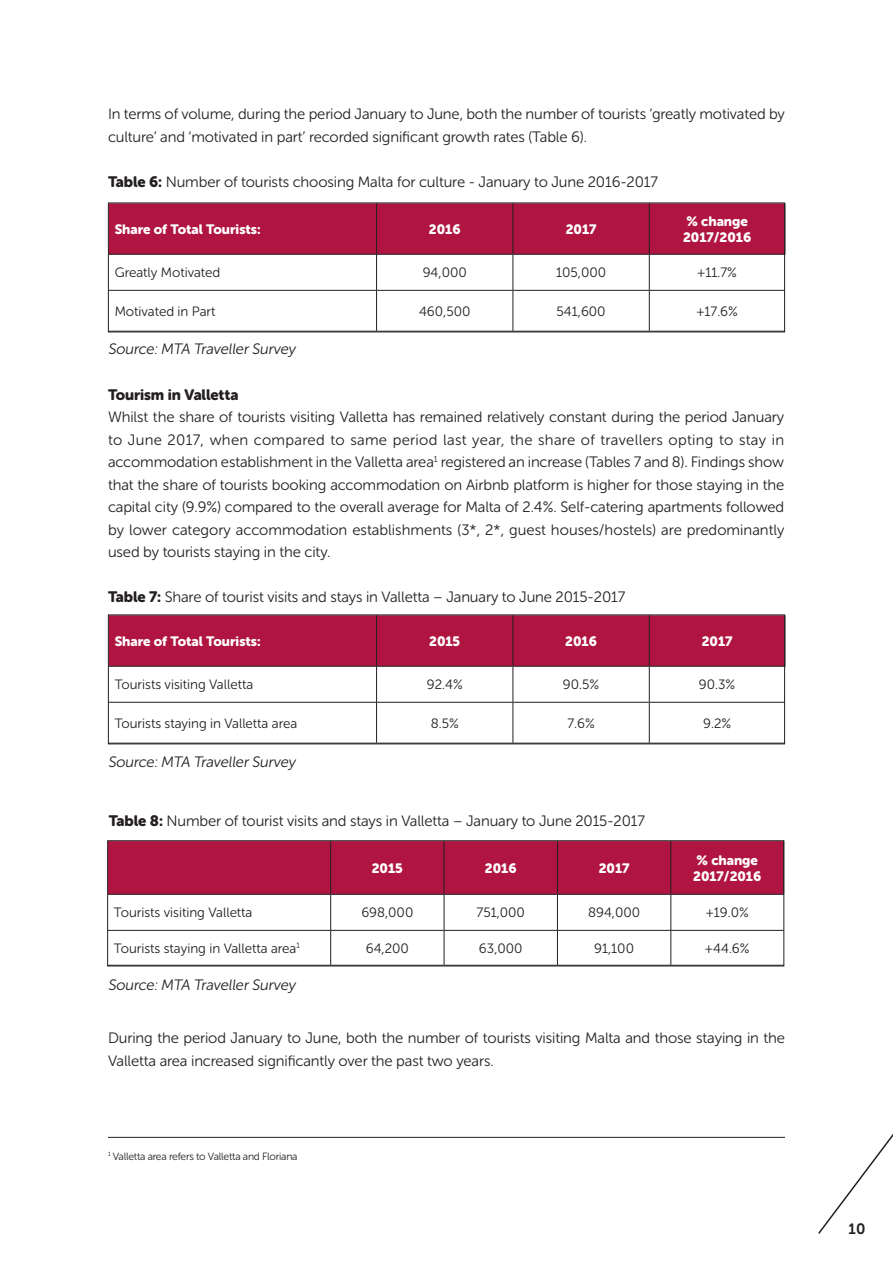
<style>
.page{position:relative;width:893px;height:1263px;background:#fff}
.page>*{position:absolute;margin:0;border:0;box-sizing:border-box;transform-origin:0 0}
.t1{font:15px/22.5px "Museo Sans Rounded 300";letter-spacing:-.01em;color:#231f20}
.t2{font:15px "Museo Sans Rounded 900";letter-spacing:-.01em;color:#231f20}
.t3{font:15px "Museo Sans Rounded 700";color:#231f20}
.t4{font:13.5px "Museo Sans Rounded 300";color:#231f20}
.t5{font:13.5px/16.2px "Museo Sans Rounded 900";color:#fff}
.t6{font:10.5px "Museo Sans Rounded 300";letter-spacing:-.02em;color:#231f20}
.s1{font-family:"Museo Sans Rounded 900"}
</style>
<div class="page">
<svg style="left:818px;top:1134px;width:75px;height:100px"></svg>
<div style="left:110px;top:205px;width:673px;height:49px;background:#b01542"></div>
<svg style="left:110px;top:255px;width:673px;height:75px"></svg>
<hr style="left:109px;top:254px;width:267px;height:1px;background:#231f20">
<hr style="left:377px;top:254px;width:136px;height:1px;background:#231f20">
<hr style="left:513px;top:254px;width:136px;height:1px;background:#231f20">
<hr style="left:109px;top:290px;width:267px;height:1px;background:#231f20">
<hr style="left:377px;top:290px;width:136px;height:1px;background:#231f20">
<hr style="left:513px;top:290px;width:136px;height:1px;background:#231f20">
<hr style="left:376px;top:203px;width:1px;height:51px;background:#231f20">
<hr style="left:376px;top:254px;width:1px;height:36px;background:#231f20">
<hr style="left:376px;top:290px;width:1px;height:41px;background:#231f20">
<hr style="left:513px;top:203px;width:1px;height:51px;background:#231f20">
<hr style="left:513px;top:254px;width:1px;height:36px;background:#231f20">
<hr style="left:513px;top:290px;width:1px;height:41px;background:#231f20">
<hr style="left:649px;top:203px;width:1px;height:51px;background:#231f20">
<hr style="left:649px;top:255px;width:1px;height:35px;background:#231f20">
<hr style="left:649px;top:291px;width:1px;height:40px;background:#231f20">
<hr style="left:649px;top:254px;width:136px;height:1px;background:#231f20">
<hr style="left:649px;top:290px;width:136px;height:1px;background:#231f20">
<hr style="left:785px;top:203px;width:1px;height:51px;background:#231f20">
<div style="left:108px;top:203px;width:677px;height:129px;border:1px solid #231f20"></div>
<div style="left:110px;top:616px;width:673px;height:50px;background:#b01542"></div>
<svg style="left:110px;top:667px;width:673px;height:75px"></svg>
<hr style="left:109px;top:666px;width:267px;height:1px;background:#231f20">
<hr style="left:377px;top:666px;width:136px;height:1px;background:#231f20">
<hr style="left:513px;top:666px;width:136px;height:1px;background:#231f20">
<hr style="left:109px;top:702px;width:267px;height:1px;background:#231f20">
<hr style="left:377px;top:702px;width:136px;height:1px;background:#231f20">
<hr style="left:513px;top:702px;width:136px;height:1px;background:#231f20">
<hr style="left:376px;top:615px;width:1px;height:51px;background:#231f20">
<hr style="left:376px;top:666px;width:1px;height:36px;background:#231f20">
<hr style="left:376px;top:702px;width:1px;height:41px;background:#231f20">
<hr style="left:513px;top:615px;width:1px;height:51px;background:#231f20">
<hr style="left:513px;top:666px;width:1px;height:36px;background:#231f20">
<hr style="left:513px;top:702px;width:1px;height:41px;background:#231f20">
<hr style="left:649px;top:615px;width:1px;height:51px;background:#231f20">
<hr style="left:649px;top:667px;width:1px;height:35px;background:#231f20">
<hr style="left:649px;top:703px;width:1px;height:40px;background:#231f20">
<hr style="left:649px;top:666px;width:136px;height:1px;background:#231f20">
<hr style="left:649px;top:702px;width:136px;height:1px;background:#231f20">
<hr style="left:785px;top:615px;width:1px;height:51px;background:#231f20">
<div style="left:108px;top:614px;width:677px;height:130px;border:1px solid #231f20"></div>
<div style="left:109px;top:842px;width:673px;height:52px;background:#b01542"></div>
<svg style="left:109px;top:895px;width:673px;height:69px"></svg>
<hr style="left:108px;top:894px;width:223px;height:1px;background:#231f20">
<hr style="left:331px;top:894px;width:113px;height:1px;background:#231f20">
<hr style="left:444px;top:894px;width:113px;height:1px;background:#231f20">
<hr style="left:558px;top:894px;width:113px;height:1px;background:#231f20">
<hr style="left:108px;top:930px;width:223px;height:1px;background:#231f20">
<hr style="left:331px;top:930px;width:113px;height:1px;background:#231f20">
<hr style="left:444px;top:930px;width:113px;height:1px;background:#231f20">
<hr style="left:558px;top:930px;width:113px;height:1px;background:#231f20">
<hr style="left:444px;top:841px;width:1px;height:53px;background:#231f20">
<hr style="left:444px;top:894px;width:1px;height:36px;background:#231f20">
<hr style="left:444px;top:930px;width:1px;height:35px;background:#231f20">
<hr style="left:557px;top:841px;width:1px;height:53px;background:#231f20">
<hr style="left:557px;top:894px;width:1px;height:36px;background:#231f20">
<hr style="left:557px;top:930px;width:1px;height:35px;background:#231f20">
<hr style="left:671px;top:841px;width:1px;height:53px;background:#231f20">
<hr style="left:671px;top:895px;width:1px;height:35px;background:#231f20">
<hr style="left:671px;top:931px;width:1px;height:34px;background:#231f20">
<hr style="left:671px;top:894px;width:113px;height:1px;background:#231f20">
<hr style="left:671px;top:930px;width:113px;height:1px;background:#231f20">
<hr style="left:330px;top:841px;width:1px;height:53px;background:#231f20">
<hr style="left:330px;top:895px;width:1px;height:35px;background:#231f20">
<hr style="left:330px;top:931px;width:1px;height:34px;background:#231f20">
<div style="left:107px;top:840px;width:677px;height:126px;border:1px solid #231f20"></div>
<hr style="left:108px;top:1137px;width:677px;height:1px;background:#231f20">
<p class="t1" style="left:108px;top:103px;width:678px">In terms of volume, during the period January to June, both the number of tourists ‘greatly motivated by culture’ and ‘motivated in part’ recorded significant growth rates (Table 6).</p>
<p class="t1" style="left:108px;top:170px;width:552px"><span class="s1">Table 6:</span> Number of tourists choosing Malta for culture - January to June 2016-2017</p>
<p class="t5" style="left:115px;top:221px;width:147px">Share of Total Tourists:</p>
<p class="t5" style="left:429px;top:221px;width:33px">2016</p>
<p class="t5" style="left:566px;top:221px;width:32px">2017</p>
<p class="t5" style="left:683px;top:213px;width:70px">% change<br>2017/2016</p>
<p class="t4" style="left:115px;top:265px;width:107px">Greatly Motivated</p>
<p class="t4" style="left:423px;top:265px;width:46px">94,000</p>
<p class="t4" style="left:556px;top:265px;width:52px">105,000</p>
<p class="t4" style="left:697px;top:265px;width:41px">+11.7%</p>
<p class="t4" style="left:115px;top:304px;width:102px">Motivated in Part</p>
<p class="t4" style="left:419px;top:304px;width:53px">460,500</p>
<p class="t4" style="left:557px;top:304px;width:51px">541,600</p>
<p class="t4" style="left:696px;top:304px;width:43px">+17.6%</p>
<p class="t1" style="left:108px;top:338px;width:189px">Source: MTA Traveller Survey</p>
<p class="t2" style="left:108px;top:386px;width:132px">Tourism in Valletta</p>
<p class="t1" style="left:108px;top:406px;width:678px;text-align:justify">Whilst the share of tourists visiting Valletta has remained relatively constant during the period January to June 2017, when compared to same period last year, the share of travellers opting to stay in accommodation establishment in the Valletta area<sup>1</sup> registered an increase (Tables 7 and 8). Findings show that the share of tourists booking accommodation on Airbnb platform is higher for those staying in the capital city (9.9%) compared to the overall average for Malta of 2.4%. Self-catering apartments followed by lower category accommodation establishments (3*, 2*, guest houses/hostels) are predominantly used by tourists staying in the city.</p>
<p class="t1" style="left:108px;top:586px;width:519px"><span class="s1">Table 7:</span> Share of tourist visits and stays in Valletta – January to June 2015-2017</p>
<p class="t5" style="left:115px;top:633px;width:147px">Share of Total Tourists:</p>
<p class="t5" style="left:429px;top:633px;width:33px">2015</p>
<p class="t5" style="left:565px;top:633px;width:33px">2016</p>
<p class="t5" style="left:702px;top:633px;width:32px">2017</p>
<p class="t4" style="left:115px;top:677px;width:140px">Tourists visiting Valletta</p>
<p class="t4" style="left:427px;top:677px;width:37px">92.4%</p>
<p class="t4" style="left:563px;top:677px;width:38px">90.5%</p>
<p class="t4" style="left:699px;top:677px;width:38px">90.3%</p>
<p class="t4" style="left:115px;top:716px;width:184px">Tourists staying in Valletta area</p>
<p class="t4" style="left:431px;top:716px;width:30px">8.5%</p>
<p class="t4" style="left:567px;top:716px;width:29px">7.6%</p>
<p class="t4" style="left:703px;top:716px;width:29px">9.2%</p>
<p class="t1" style="left:108px;top:751px;width:189px">Source: MTA Traveller Survey</p>
<p class="t1" style="left:109px;top:810px;width:538px"><span class="s1">Table 8:</span> Number of tourist visits and stays in Valletta – January to June 2015-2017</p>
<p class="t5" style="left:372px;top:860px;width:33px">2015</p>
<p class="t5" style="left:485px;top:860px;width:33px">2016</p>
<p class="t5" style="left:599px;top:860px;width:32px">2017</p>
<p class="t5" style="left:693px;top:852px;width:70px">% change<br>2017/2016</p>
<p class="t4" style="left:114px;top:905px;width:140px">Tourists visiting Valletta</p>
<p class="t4" style="left:361px;top:905px;width:54px">698,000</p>
<p class="t4" style="left:477px;top:905px;width:50px">751,000</p>
<p class="t4" style="left:588px;top:905px;width:54px">894,000</p>
<p class="t4" style="left:706px;top:905px;width:45px">+19.0%</p>
<p class="t4" style="left:114px;top:941px;width:188px">Tourists staying in Valletta area<sup>1</sup></p>
<p class="t4" style="left:366px;top:941px;width:45px">64,200</p>
<p class="t4" style="left:479px;top:941px;width:45px">63,000</p>
<p class="t4" style="left:594px;top:941px;width:41px">91,100</p>
<p class="t4" style="left:705px;top:941px;width:46px">+44.6%</p>
<p class="t1" style="left:108px;top:973px;width:189px">Source: MTA Traveller Survey</p>
<p class="t1" style="left:108px;top:1027px;width:678px">During the period January to June, both the number of tourists visiting Malta and those staying in the<br>Valletta area increased significantly over the past two years.</p>
<p class="t6" style="left:108px;top:1150px;width:191px"><sup>1</sup> Valletta area refers to Valletta and Floriana</p>
<p class="t3" style="left:849px;top:1220px;width:18px">10</p>
</div>
